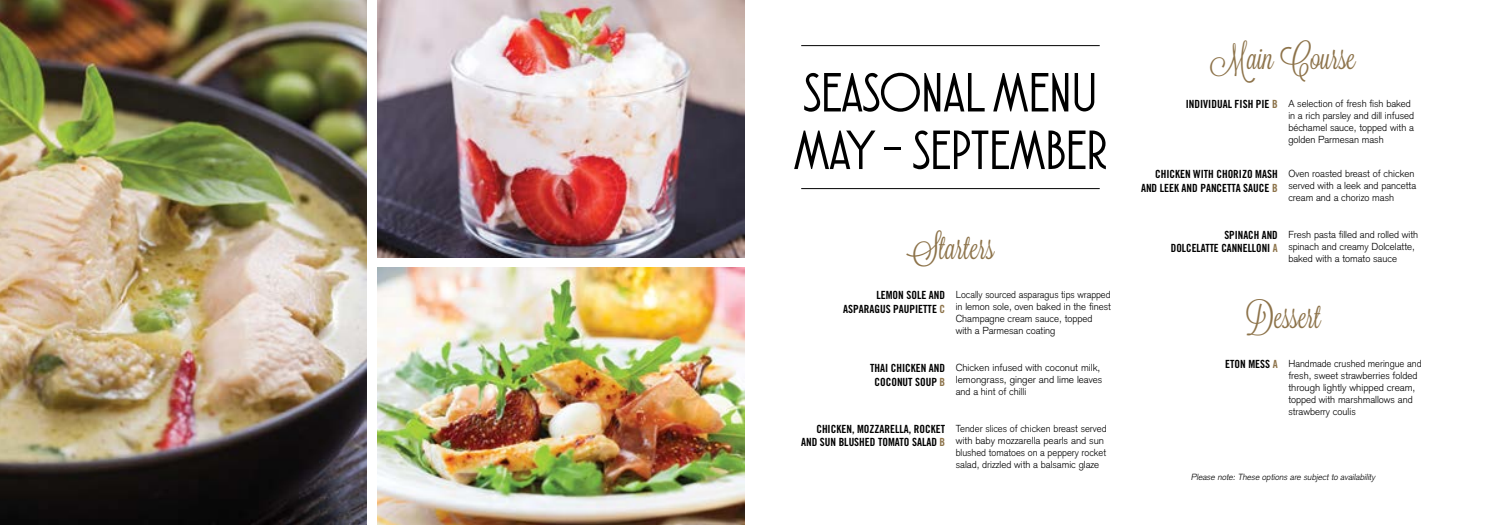
<style>
.page{position:relative;width:1489px;height:525px;background:#fff}
.page>*{position:absolute;margin:0;border:0;box-sizing:border-box;transform-origin:0 0}
.t1{font:55px/57.5px "Atlantic Cruise";color:#000}
.t2{font:32.5px "Lavanderia";color:#8d734a}
.t3{font:11.25px/13.5px "Trade Gothic Bold Cond Twenty";color:#000;text-align:right}
.t4{font:300 10px/12px "Akzidenz Grotesk";color:#000}
.t5{font:300 10px/12px "Akzidenz Grotesk";color:#000;scale:.96 1}
.t6{font:italic 300 8.75px "Akzidenz Grotesk";color:#000}
.s1{color:#8d734a}
.s2{font-family:"Trade Gothic Bold Cond Twenty";font-weight:400;font-size:11.25px}
.s3{font-family:"Trade Gothic Bold Cond Twenty";font-weight:400;font-size:11.25px;color:#8d734a}
</style>
<div class="page">
<img style="left:377px;top:268px;width:367px;height:256px">
<img style="left:377px;top:0;width:367px;height:257px">
<img style="left:0;top:0;width:367px;height:524px">
<hr style="left:801px;top:188px;width:298px;height:1px;background:#000">
<hr style="left:801px;top:45px;width:298px;height:1px;background:#000">
<h1 class="t1" style="left:793px;top:69px;width:315px">SEASONAL MENU<br>MAY - SEPTEMBER</h1>
<h2 class="t2" style="left:906px;top:229px;width:89px">Starters</h2>
<p class="t3" style="left:843px;top:288px;width:103px">LEMON SOLE AND<br>ASPARAGUS PAUPIETTE <span class="s1">C</span></p>
<p class="t5" style="left:955px;top:288px;width:163px">Locally sourced asparagus tips wrapped in lemon sole, oven baked in the finest Champagne cream sauce, topped with a Parmesan coating</p>
<p class="t3" style="left:870px;top:361px;width:76px;text-align:center">THAI CHICKEN AND<br>COCONUT SOUP <span class="s1">B</span></p>
<p class="t4" style="left:955px;top:362px;width:148px">Chicken infused with coconut milk, lemongrass, ginger and lime leaves and a hint of chilli</p>
<p class="t3" style="left:801px;top:422px;width:145px">CHICKEN, MOZZARELLA, ROCKET<br>AND SUN BLUSHED TOMATO SALAD <span class="s1">B</span></p>
<p class="t4" style="left:955px;top:422px;width:152px">Tender slices of chicken breast served with baby mozzarella pearls and sun blushed tomatoes on a peppery rocket salad, drizzled with a balsamic glaze</p>
<h2 class="t2" style="left:1210px;top:39px;width:147px">Main Course</h2>
<p class="t4" style="left:1288px;top:97px;width:127px;text-indent:-102px"><span class="s2">INDIVIDUAL FISH PIE</span> <span class="s3">B</span> A selection of fresh fish baked in a rich parsley and dill infused béchamel sauce, topped with a golden Parmesan mash</p>
<p class="t3" style="left:1140px;top:167px;width:138px">CHICKEN WITH CHORIZO MASH<br>AND LEEK AND PANCETTA SAUCE <span class="s1">B</span></p>
<p class="t4" style="left:1288px;top:168px;width:129px">Oven roasted breast of chicken served with a leek and pancetta cream and a chorizo mash</p>
<p class="t3" style="left:1170px;top:228px;width:108px">SPINACH AND<br>DOLCELATTE CANNELLONI <span class="s1">A</span></p>
<p class="t4" style="left:1288px;top:228px;width:131px">Fresh pasta filled and rolled with spinach and creamy Dolcelatte, baked with a tomato sauce</p>
<h2 class="t2" style="left:1244px;top:297px;width:78px">Dessert</h2>
<p class="t4" style="left:1288px;top:357px;width:135px;text-indent:-63px"><span class="s2">ETON MESS</span> <span class="s3">A</span> Handmade crushed meringue and fresh, sweet strawberries folded through lightly whipped cream, topped with marshmallows and strawberry coulis</p>
<p class="t6" style="left:1190px;top:471px;width:186px">Please note: These options are subject to availability</p>
</div>
